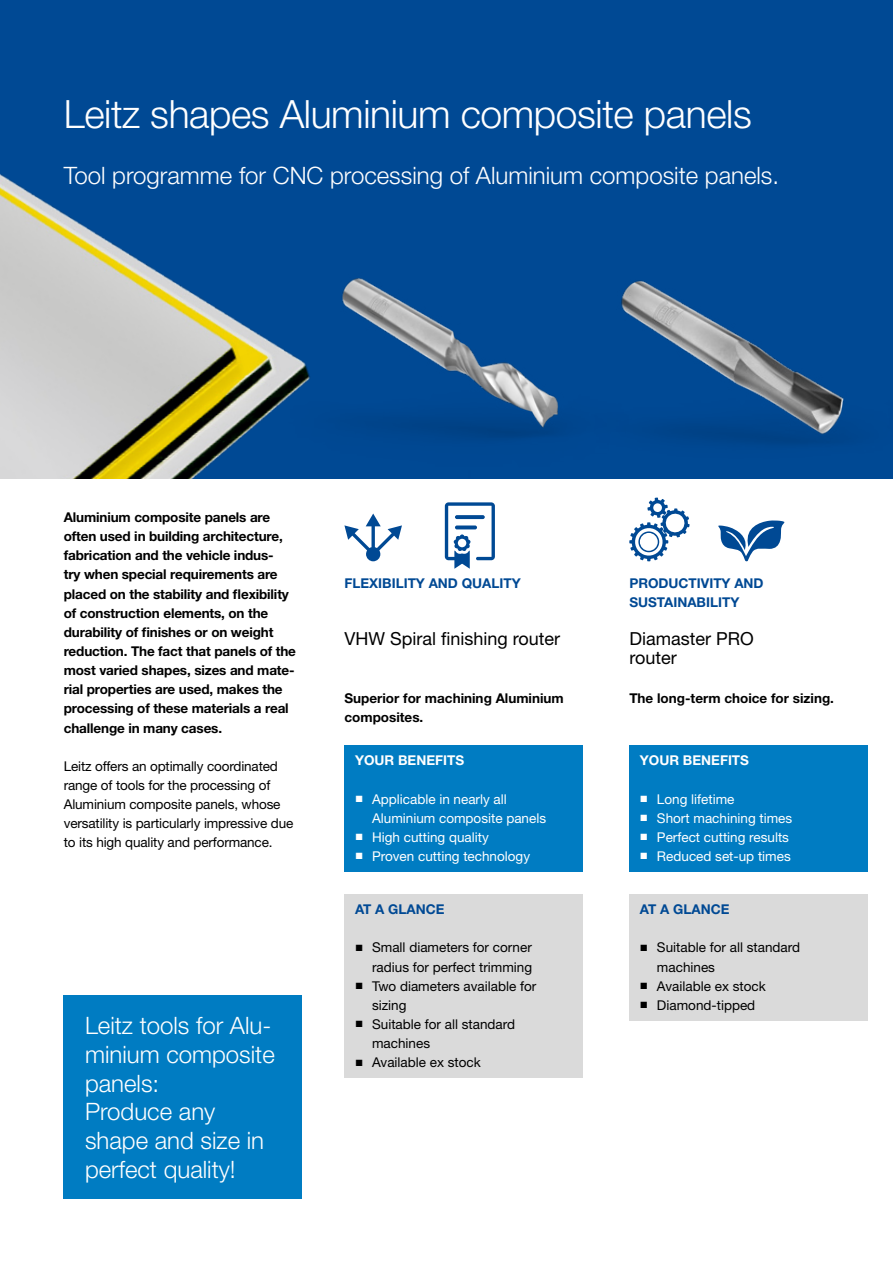
<style>
.page{position:relative;width:893px;height:1263px;background:#fff}
.page>*{position:absolute;margin:0;border:0;box-sizing:border-box;transform-origin:0 0}
.t1{font:300 39px "Helvetica Neue LT Std";letter-spacing:-.01em;color:#fff}
.t2{font:300 24px/28.8px "Helvetica Neue LT Std";color:#fff}
.t3{font:18px/19px "Helvetica Neue LT Std";color:#000}
.t4{font:700 13.5px/19.2px "Helvetica Neue LT Std";letter-spacing:-.01em;color:#000}
.t5{font:13.5px/19.2px "Helvetica Neue LT Std";color:#000}
.t6{font:13.5px/19.2px "Helvetica Neue LT Std";color:#fff}
.t7{font:700 13.5px/19.2px "Helvetica Neue LT Std";color:#004994}
.t8{font:700 13.5px "Helvetica Neue LT Std";color:#fff}
.s1{font-family:"Arial"}
</style>
<div class="page">
<div style="left:0;top:0;width:893px;height:478px;background:#004994"></div>
<img style="left:367px;top:281px;width:101px;height:156px">
<img style="left:468px;top:280px;width:376px;height:164px">
<img style="left:0;top:174px;width:367px;height:304px">
<svg style="left:344px;top:513px;width:58px;height:48px"></svg>
<svg style="left:445px;top:502px;width:50px;height:67px"></svg>
<svg style="left:455px;top:525px;width:22px;height:4px"></svg>
<svg style="left:455px;top:515px;width:30px;height:4px"></svg>
<svg style="left:629px;top:497px;width:61px;height:64px"></svg>
<svg style="left:718px;top:520px;width:66px;height:41px"></svg>
<div style="left:64px;top:995px;width:238px;height:204px;background:#007cc2"></div>
<div style="left:344px;top:894px;width:239px;height:184px;background:#dadada"></div>
<div style="left:344px;top:745px;width:239px;height:126px;background:#007cc2"></div>
<div style="left:629px;top:894px;width:238px;height:126px;background:#dadada"></div>
<div style="left:629px;top:745px;width:238px;height:126px;background:#007cc2"></div>
<h1 class="t1" style="left:64px;top:90px;width:689px">Leitz shapes Aluminium composite panels</h1>
<h2 class="t2" style="left:64px;top:160px;width:717px">Tool programme for CNC processing of Aluminium composite panels.</h2>
<p class="t4" style="left:64px;top:507px;width:234px">Aluminium composite panels are often used in building architecture, fabrication and the vehicle indus-<br>try when special requirements are placed on the stability and flexibility of construction elements, on the durability of finishes or on weight reduction. The fact that panels of the most varied shapes, sizes and mate&shy;rial properties are used, makes the processing of these materials a real challenge in many cases.</p>
<p class="t5" style="left:64px;top:756px;width:231px">Leitz offers an optimally coordinated range of tools for the processing of Aluminium composite panels, whose versatility is particularly impressive due to its high quality and performance.</p>
<h2 class="t2" style="left:85px;top:1010px;width:191px">Leitz tools for Alu&shy;minium composite panels:<br>Produce any shape and size in perfect quality!</h2>
<p class="t7" style="left:344px;top:573px;width:178px">FLEXIBILITY AND QUALITY</p>
<h3 class="t3" style="left:344px;top:629px;width:217px">VHW Spiral finishing router</h3>
<p class="t4" style="left:344px;top:688px;width:221px">Superior for machining Aluminium composites.</p>
<p class="t8" style="left:355px;top:752px;width:111px">YOUR BENEFITS</p>
<p class="t6" style="left:372px;top:789px;width:176px;text-indent:-17px"><span class="s1">■</span> Applicable in nearly all<br>Aluminium composite panels</p>
<p class="t6" style="left:355px;top:827px;width:135px"><span class="s1">■</span> High cutting quality</p>
<p class="t6" style="left:355px;top:846px;width:177px"><span class="s1">■</span> Proven cutting technology</p>
<p class="t7" style="left:355px;top:899px;width:91px">AT A GLANCE</p>
<p class="t5" style="left:355px;top:938px;width:179px;text-align:right"><span class="s1">■</span> Small diameters for corner radius for perfect trimming</p>
<p class="t5" style="left:372px;top:976px;width:166px;text-indent:-17px"><span class="s1">■</span> Two diameters available for sizing</p>
<p class="t5" style="left:372px;top:1014px;width:145px;text-indent:-17px"><span class="s1">■</span> Suitable for all standard machines</p>
<p class="t5" style="left:355px;top:1052px;width:127px"><span class="s1">■</span> Available ex stock</p>
<p class="t7" style="left:629px;top:573px;width:136px">PRODUCTIVITY AND<br>SUSTAINABILITY</p>
<h3 class="t3" style="left:629px;top:629px;width:126px">Diamaster PRO router</h3>
<p class="t4" style="left:629px;top:688px;width:206px">The long-term choice for sizing.</p>
<p class="t8" style="left:640px;top:752px;width:111px">YOUR BENEFITS</p>
<p class="t6" style="left:640px;top:789px;width:96px"><span class="s1">■</span> Long lifetime</p>
<p class="t6" style="left:640px;top:808px;width:154px"><span class="s1">■</span> Short machining times</p>
<p class="t6" style="left:640px;top:827px;width:151px"><span class="s1">■</span> Perfect cutting results</p>
<p class="t6" style="left:640px;top:846px;width:152px"><span class="s1">■</span> Reduced set-up times</p>
<p class="t7" style="left:640px;top:899px;width:91px">AT A GLANCE</p>
<p class="t5" style="left:657px;top:938px;width:145px;text-indent:-17px"><span class="s1">■</span> Suitable for all standard machines</p>
<p class="t5" style="left:640px;top:976px;width:127px"><span class="s1">■</span> Available ex stock</p>
<p class="t5" style="left:640px;top:995px;width:117px"><span class="s1">■</span> Diamond-tipped</p>
</div>
